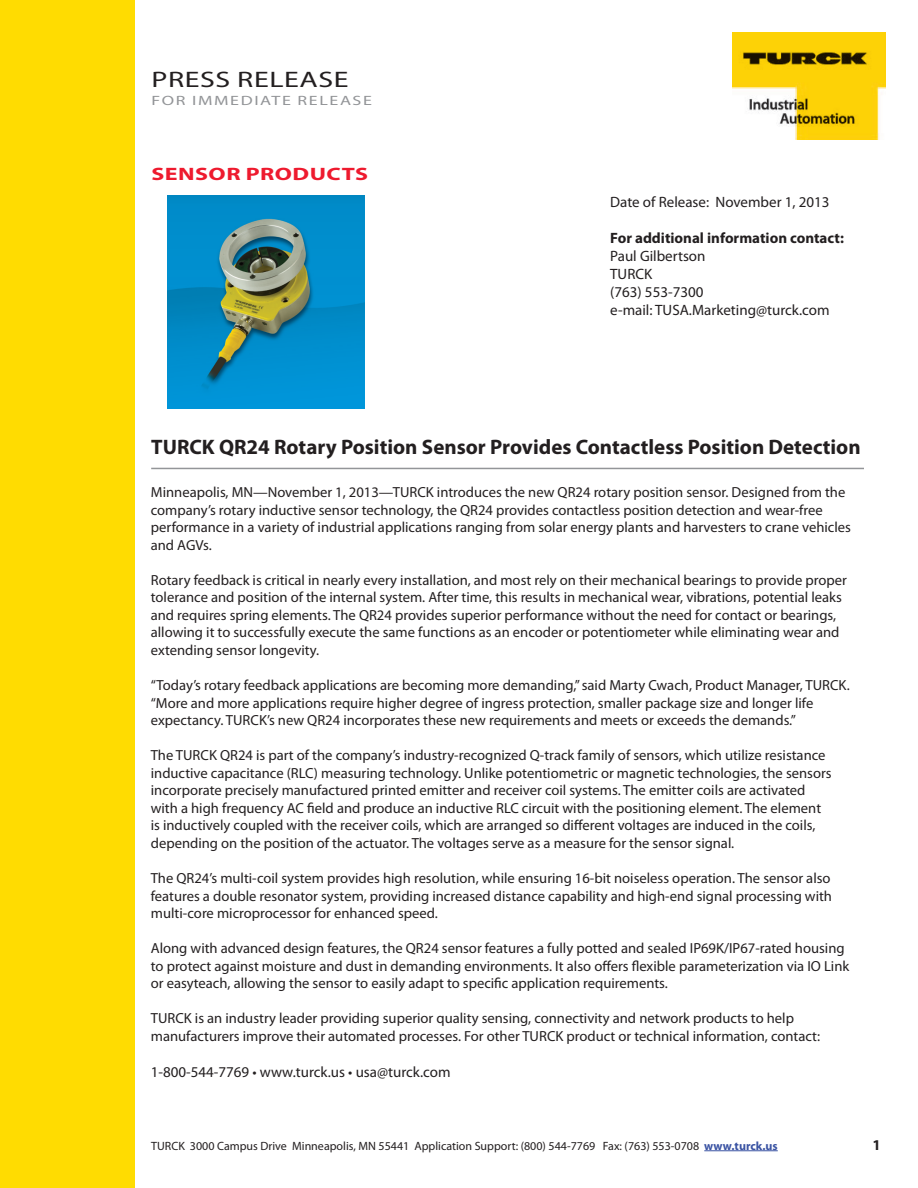
<style>
.page{position:relative;width:918px;height:1188px;background:#fff}
.page>*{position:absolute;margin:0;border:0;box-sizing:border-box;transform-origin:0 0}
.t1{font:22.5px "Myriad Pro";letter-spacing:.02em;color:#231f20;scale:1.33 1}
.PR-PRA_title{font:700 21px "Myriad Pro";color:#231f20}
.MONTH_of_release{font:700 18px "Myriad Pro";letter-spacing:.02em;color:#ee1a2e;scale:1.33 1}
.text{font:15px/18px "Myriad Pro";color:#231f20}
.text-2{font:700 15px "Myriad Pro";color:#231f20}
.TURCK_footer{font:700 15px "Myriad Pro";color:#231f20}
.text-3{font:14.7px/17.5px "Myriad Pro";color:#231f20}
.t2{font:13.5px "Myriad Pro";letter-spacing:.09em;color:#939598;scale:1.33 1}
.TURCK_footer-2{font:12px "Myriad Pro";color:#231f20}
.s1{font-weight:700;color:#3a53a3}
</style>
<div class="page">
<hr style="left:704px;top:1150px;width:74px;height:1px;background:#3a53a3">
<div style="left:0;top:0;width:135px;height:1188px;background:#ffdc01"></div>
<img style="left:733px;top:32px;width:153px;height:107px">
<hr style="left:151px;top:468px;width:713px;height:1px;background:#939598">
<img style="left:168px;top:196px;width:196px;height:213px">
<h1 class="t1" style="left:151px;top:66px;width:150px">PRESS RELEASE</h1>
<p class="t2" style="left:151px;top:92px;width:167px">FOR IMMEDIATE RELEASE</p>
<p class="MONTH_of_release" style="left:151px;top:162px;width:164px">SENSOR PRODUCTS</p>
<p class="text" style="left:610px;top:193px;width:221px">Date of Release: November 1, 2013</p>
<p class="text-2" style="left:610px;top:228px;width:235px">For additional information contact:</p>
<p class="text" style="left:610px;top:247px;width:97px">Paul Gilbertson</p>
<p class="text" style="left:610px;top:265px;width:221px">TURCK<br>(763) 553-7300<br>e-mail: TUSA.Marketing@turck.com</p>
<p class="PR-PRA_title" style="left:151px;top:433px;width:711px">TURCK QR24 Rotary Position Sensor Provides Contactless Position Detection</p>
<p class="text-3" style="left:151px;top:483px;width:702px">Minneapolis, MN—November 1, 2013—TURCK introduces the new QR24 rotary position sensor. Designed from the company’s rotary inductive sensor technology, the QR24 provides contactless position detection and wear-free performance in a variety of industrial applications ranging from solar energy plants and harvesters to crane vehicles and AGVs.</p>
<p class="text-3" style="left:151px;top:571px;width:698px">Rotary feedback is critical in nearly every installation, and most rely on their mechanical bearings to provide proper tolerance and position of the internal system. After time, this results in mechanical wear, vibrations, potential leaks and requires spring elements. The QR24 provides superior performance without the need for contact or bearings, allowing it to successfully execute the same functions as an encoder or potentiometer while eliminating wear and extending sensor longevity.</p>
<p class="text-3" style="left:151px;top:676px;width:700px">“Today’s rotary feedback applications are becoming more demanding,” said Marty Cwach, Product Manager, TURCK. “More and more applications require higher degree of ingress protection, smaller package size and longer life expectancy. TURCK’s new QR24 incorporates these new requirements and meets or exceeds the demands.”</p>
<p class="text-3" style="left:151px;top:746px;width:682px">The TURCK QR24 is part of the company’s industry-recognized Q-track family of sensors, which utilize resistance inductive capacitance (RLC) measuring technology. Unlike potentiometric or magnetic technologies, the sensors incorporate precisely manufactured printed emitter and receiver coil systems. The emitter coils are activated with a high frequency AC field and produce an inductive RLC circuit with the positioning element. The element is inductively coupled with the receiver coils, which are arranged so different voltages are induced in the coils, depending on the position of the actuator. The voltages serve as a measure for the sensor signal.</p>
<p class="text-3" style="left:151px;top:869px;width:683px;text-align:justify">The QR24’s multi-coil system provides high resolution, while ensuring 16-bit noiseless operation. The sensor also features a double resonator system, providing increased distance capability and high-end signal processing with multi-core microprocessor for enhanced speed.</p>
<p class="text-3" style="left:151px;top:939px;width:700px">Along with advanced design features, the QR24 sensor features a fully potted and sealed IP69K/IP67-rated housing to protect against moisture and dust in demanding environments. It also offers flexible parameterization via IO Link or easyteach, allowing the sensor to easily adapt to specific application requirements.</p>
<p class="text-3" style="left:151px;top:1010px;width:671px">TURCK is an industry leader providing superior quality sensing, connectivity and network products to help manufacturers improve their automated processes. For other TURCK product or technical information, contact:</p>
<p class="text" style="left:151px;top:1063px;width:301px">1-800-544-7769 • www.turck.us • usa@turck.com</p>
<p class="TURCK_footer-2" style="left:151px;top:1138px;width:628px">TURCK 3000 Campus Drive Minneapolis, MN 55441 Application Support: (800) 544-7769 Fax: (763) 553-0708 <span class="s1">www.turck.us</span></p>
<p class="TURCK_footer" style="left:873px;top:1135px;width:10px">1</p>
</div>
